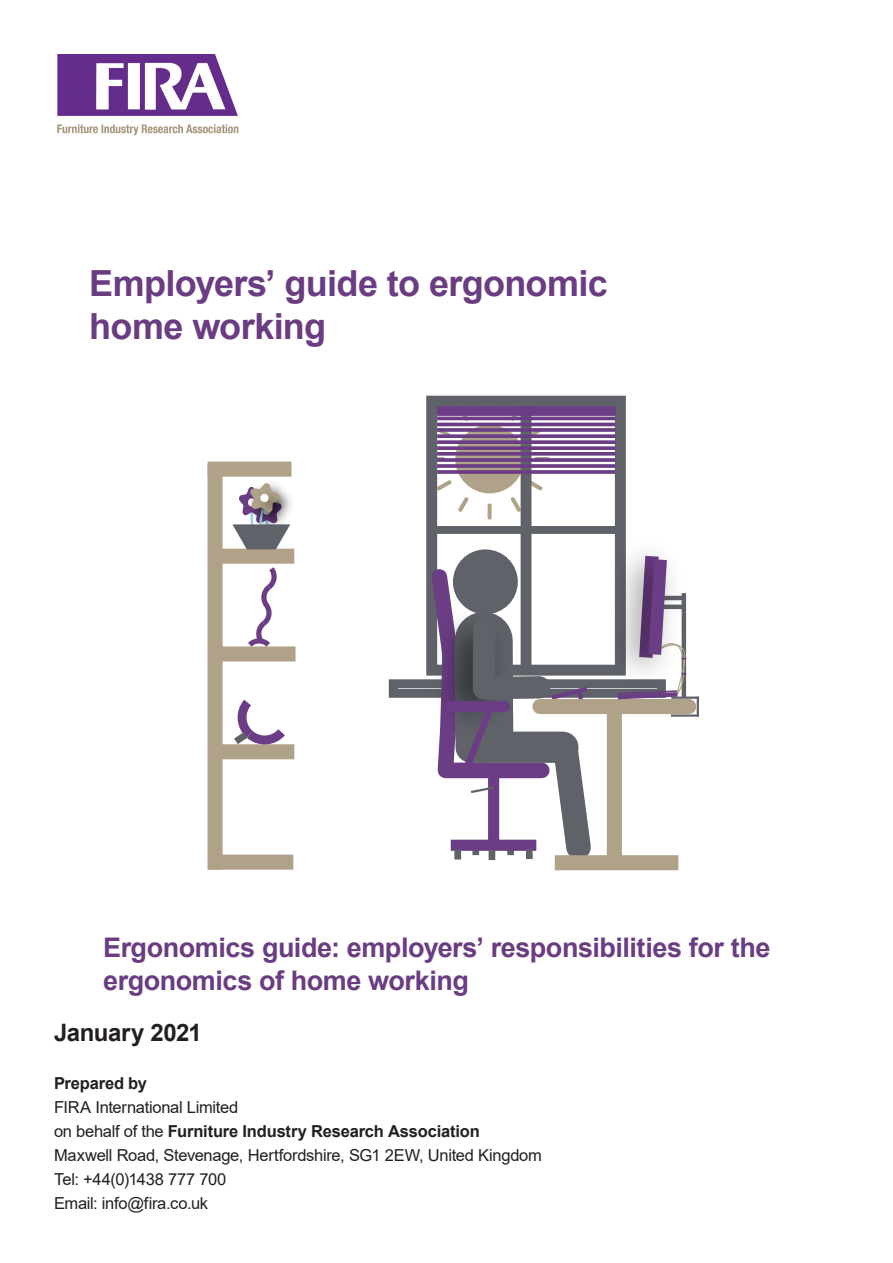
<style>
.page{position:relative;width:893px;height:1263px;background:#fff}
.page>*{position:absolute;margin:0;border:0;box-sizing:border-box;transform-origin:0 0}
.FIRA_body_heading{font:700 36px/43.2px "Arial";letter-spacing:-.02em;color:#6a3d83}
.FIRA_body_heading-2{font:700 27px/32.4px "Arial";letter-spacing:-.015em;color:#6a3d83}
.FIRA_body_heading-3{font:700 24px "Arial";letter-spacing:-.015em;color:#231f20}
.FIRA_body_heading-4{font:16.5px/24px "Arial";letter-spacing:-.015em;color:#231f20}
.FIRA_body_heading-5{font:700 16.5px "Arial";letter-spacing:-.01em;color:#231f20}
.s1{font-weight:700}
</style>
<div class="page">
<div style="left:455px;top:425px;width:69px;height:68px;background:#b0a288;border-radius:50%"></div>
<svg style="left:458px;top:415px;width:11px;height:6px"></svg>
<svg style="left:438px;top:427px;width:12px;height:7px"></svg>
<hr style="left:429px;top:457px;width:16px;height:4px;background:#b0a288;border-radius:2px">
<svg style="left:438px;top:480px;width:14px;height:10px"></svg>
<svg style="left:458px;top:497px;width:11px;height:15px"></svg>
<svg style="left:488px;top:503px;width:4px;height:17px"></svg>
<svg style="left:510px;top:497px;width:11px;height:15px"></svg>
<svg style="left:531px;top:480px;width:12px;height:10px"></svg>
<hr style="left:534px;top:457px;width:16px;height:4px;background:#b0a288;border-radius:2px">
<svg style="left:531px;top:427px;width:10px;height:7px"></svg>
<svg style="left:510px;top:415px;width:11px;height:6px"></svg>
<div style="left:426px;top:396px;width:200px;height:280px;border:11px solid #5f6369"></div>
<div style="left:428px;top:526px;width:196px;height:148px;border:8px solid #5f6369"></div>
<div style="left:521px;top:401px;width:10px;height:265px;background:#5f6369"></div>
<div style="left:389px;top:679px;width:277px;height:19px;border:9px solid #5f6369"></div>
<div style="left:437px;top:407px;width:178px;height:8px;background:#6b3d84"></div>
<hr style="left:437px;top:417px;width:178px;height:3px;background:#6b3d84">
<hr style="left:437px;top:423px;width:178px;height:3px;background:#6b3d84">
<svg style="left:437px;top:428px;width:178px;height:4px"></svg>
<svg style="left:437px;top:434px;width:178px;height:4px"></svg>
<svg style="left:437px;top:440px;width:178px;height:4px"></svg>
<svg style="left:437px;top:446px;width:178px;height:4px"></svg>
<svg style="left:437px;top:452px;width:178px;height:4px"></svg>
<svg style="left:437px;top:458px;width:178px;height:4px"></svg>
<svg style="left:437px;top:464px;width:178px;height:4px"></svg>
<svg style="left:437px;top:470px;width:178px;height:4px"></svg>
<div style="left:555px;top:855px;width:123px;height:15px;background:#b0a288"></div>
<div style="left:607px;top:708px;width:15px;height:153px;background:#b0a288"></div>
<div style="left:540px;top:699px;width:149px;height:15px;background:#b0a288"></div>
<div style="left:453px;top:549px;width:65px;height:65px;border:8px solid #5f6369;border-radius:50%"></div>
<hr style="left:671px;top:696px;width:28px;height:3px;background:#5f6369">
<hr style="left:671px;top:714px;width:28px;height:3px;background:#5f6369">
<hr style="left:697px;top:697px;width:2px;height:20px;background:#5f6369">
<img style="left:598px;top:527px;width:94px;height:172px">
<svg style="left:613px;top:542px;width:75px;height:158px"></svg>
<svg style="left:422px;top:559px;width:184px;height:312px"></svg>
<div style="left:489px;top:850px;width:6px;height:10px;background:#5f6369"></div>
<div style="left:209px;top:854px;width:84px;height:16px;background:#b0a288"></div>
<div style="left:208px;top:464px;width:15px;height:406px;background:#b0a288"></div>
<div style="left:210px;top:744px;width:84px;height:15px;background:#b0a288"></div>
<div style="left:212px;top:646px;width:84px;height:15px;background:#b0a288"></div>
<div style="left:210px;top:549px;width:84px;height:15px;background:#b0a288"></div>
<div style="left:208px;top:462px;width:83px;height:15px;background:#b0a288"></div>
<svg style="left:242px;top:563px;width:34px;height:84px"></svg>
<svg style="left:227px;top:699px;width:67px;height:46px"></svg>
<img style="left:240px;top:473px;width:52px;height:36px">
<svg style="left:232px;top:480px;width:58px;height:69px"></svg>
<img style="left:57px;top:54px;width:182px;height:82px">
<p class="FIRA_body_heading" style="left:89px;top:262px;width:520px">Employers’ guide to ergonomic home working</p>
<p class="FIRA_body_heading-2" style="left:103px;top:932px;width:669px">Ergonomics guide: employers’ responsibilities for the ergonomics of home working</p>
<p class="FIRA_body_heading-3" style="left:54px;top:1016px;width:149px">January 2021</p>
<p class="FIRA_body_heading-5" style="left:54px;top:1072px;width:95px">Prepared by</p>
<p class="FIRA_body_heading-4" style="left:54px;top:1095px;width:489px">FIRA International Limited<br>on behalf of the <span class="s1">Furniture Industry Research Association </span>Maxwell Road, Stevenage, Hertfordshire, SG1 2EW, United Kingdom Tel: +44(0)1438 777 700</p>
<p class="FIRA_body_heading-4" style="left:54px;top:1191px;width:156px">Email: info@fira.co.uk</p>
</div>
